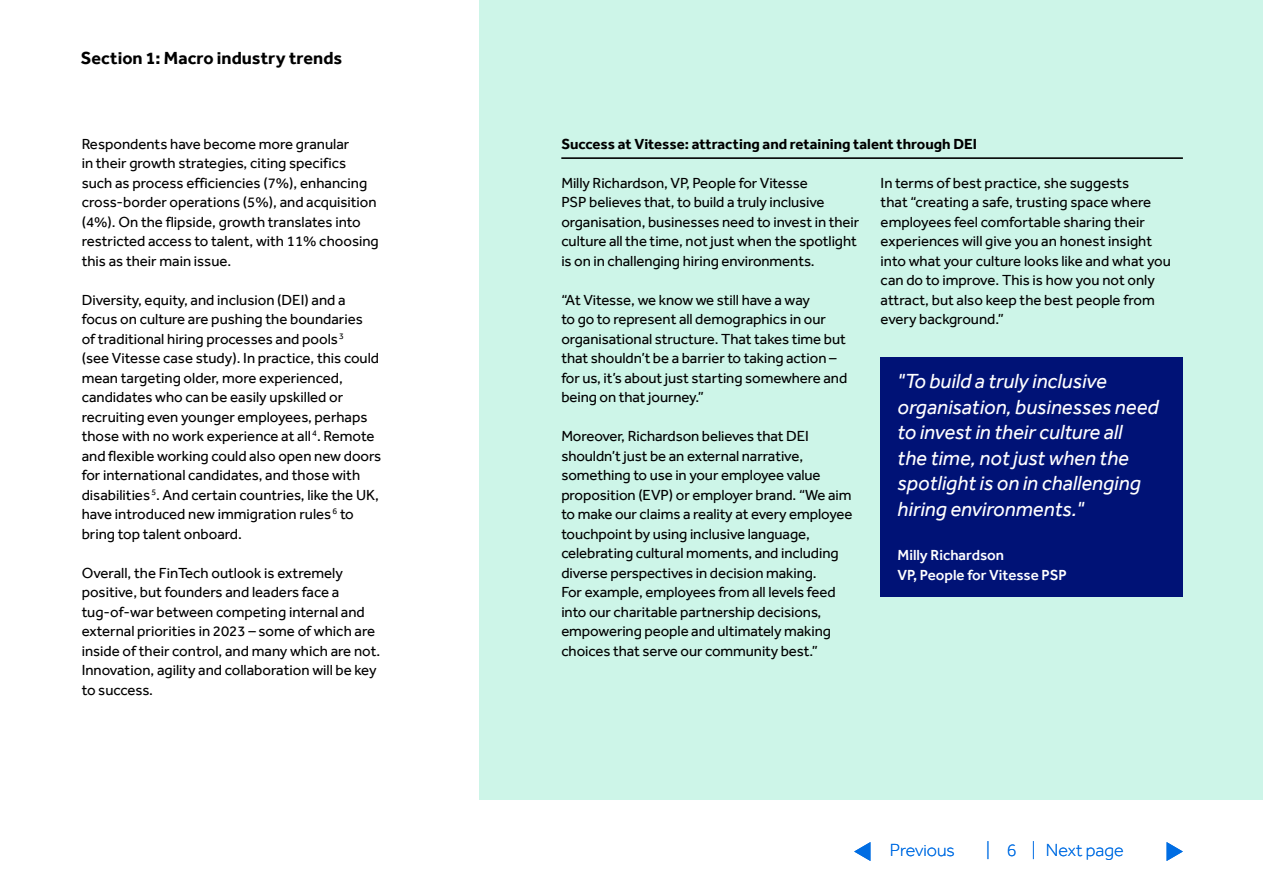
<style>
.page{position:relative;width:1263px;height:893px;background:#fff}
.page>*{position:absolute;margin:0;border:0;box-sizing:border-box;transform-origin:0 0}
.t1{font:italic 21px/25.5px "Effra";color:#fff}
.t2{font:700 18px "Effra";color:#000}
.t3{font:300 18px "Effra";color:#006de3}
.Bodycopy{font:15px/19.5px "Effra";color:#000}
.Body_list_title_H3{font:700 15px "Effra";color:#000}
.t4{font:500 15px/19.5px "Effra";color:#fff}
</style>
<div class="page">
<div style="left:480px;top:0;width:783px;height:799px;background:#cdf5e8"></div>
<hr style="left:561px;top:157px;width:622px;height:2px;background:#000">
<svg style="left:1166px;top:842px;width:17px;height:19px"></svg>
<svg style="left:854px;top:842px;width:16px;height:19px"></svg>
<div style="left:881px;top:357px;width:302px;height:240px;background:#001276"></div>
<p class="t2" style="left:81px;top:47px;width:263px">Section 1: Macro industry trends</p>
<p class="Bodycopy" style="left:82px;top:134px;width:299px">Respondents have become more granular<br>in their growth strategies, citing specifics such as process efficiencies (7%), enhancing cross-border operations (5%), and acquisition (4%). On the flipside, growth translates into restricted access to talent, with 11% choosing this as their main issue.</p>
<p class="Bodycopy" style="left:82px;top:290px;width:301px">Diversity, equity, and inclusion (DEI) and a focus on culture are pushing the boundaries<br>of traditional hiring processes and pools <sup>3<br></sup>(see Vitesse case study). In practice, this could mean targeting older, more experienced, candidates who can be easily upskilled or recruiting even younger employees, perhaps those with no work experience at all <sup>4</sup>. Remote and flexible working could also open new doors for international candidates, and those with disabilities <sup>5</sup>. And certain countries, like the UK, have introduced new immigration rules <sup>6</sup> to bring top talent onboard.</p>
<p class="Bodycopy" style="left:82px;top:563px;width:300px">Overall, the FinTech outlook is extremely positive, but founders and leaders face a tug-of-war between competing internal and external priorities in 2023 – some of which are inside of their control, and many which are not.<br>Innovation, agility and collaboration will be key to success.</p>
<h3 class="Body_list_title_H3" style="left:561px;top:135px;width:417px">Success at Vitesse: attracting and retaining talent through DEI</h3>
<p class="Bodycopy" style="left:561px;top:173px;width:299px">Milly Richardson, VP, People for Vitesse<br>PSP believes that, to build a truly inclusive organisation, businesses need to invest in their culture all the time, not just when the spotlight is on in challenging hiring environments.</p>
<p class="Bodycopy" style="left:561px;top:290px;width:287px">“At Vitesse, we know we still have a way<br>to go to represent all demographics in our organisational structure. That takes time but that shouldn’t be a barrier to taking action – for us, it’s about just starting somewhere and being on that journey.”</p>
<p class="Bodycopy" style="left:561px;top:426px;width:293px">Moreover, Richardson believes that DEI shouldn’t just be an external narrative, something to use in your employee value proposition (EVP) or employer brand. “We aim to make our claims a reality at every employee touchpoint by using inclusive language, celebrating cultural moments, and including diverse perspectives in decision making.<br>For example, employees from all levels feed into our charitable partnership decisions, empowering people and ultimately making choices that serve our community best.”</p>
<p class="Bodycopy" style="left:881px;top:173px;width:292px">In terms of best practice, she suggests<br>that “creating a safe, trusting space where employees feel comfortable sharing their experiences will give you an honest insight into what your culture looks like and what you can do to improve. This is how you not only attract, but also keep the best people from every background.”</p>
<h1 class="t1" style="left:898px;top:368px;width:263px">"To build a truly inclusive organisation, businesses need to invest in their culture all<br>the time, not just when the spotlight is on in challenging hiring environments."</h1>
<p class="t4" style="left:898px;top:545px;width:171px">Milly Richardson<br>VP, People for Vitesse PSP</p>
<p class="t3" style="left:890px;top:839px;width:66px">Previous</p>
<p class="t3" style="left:986px;top:839px;width:139px">| 6 | Next page</p>
</div>
